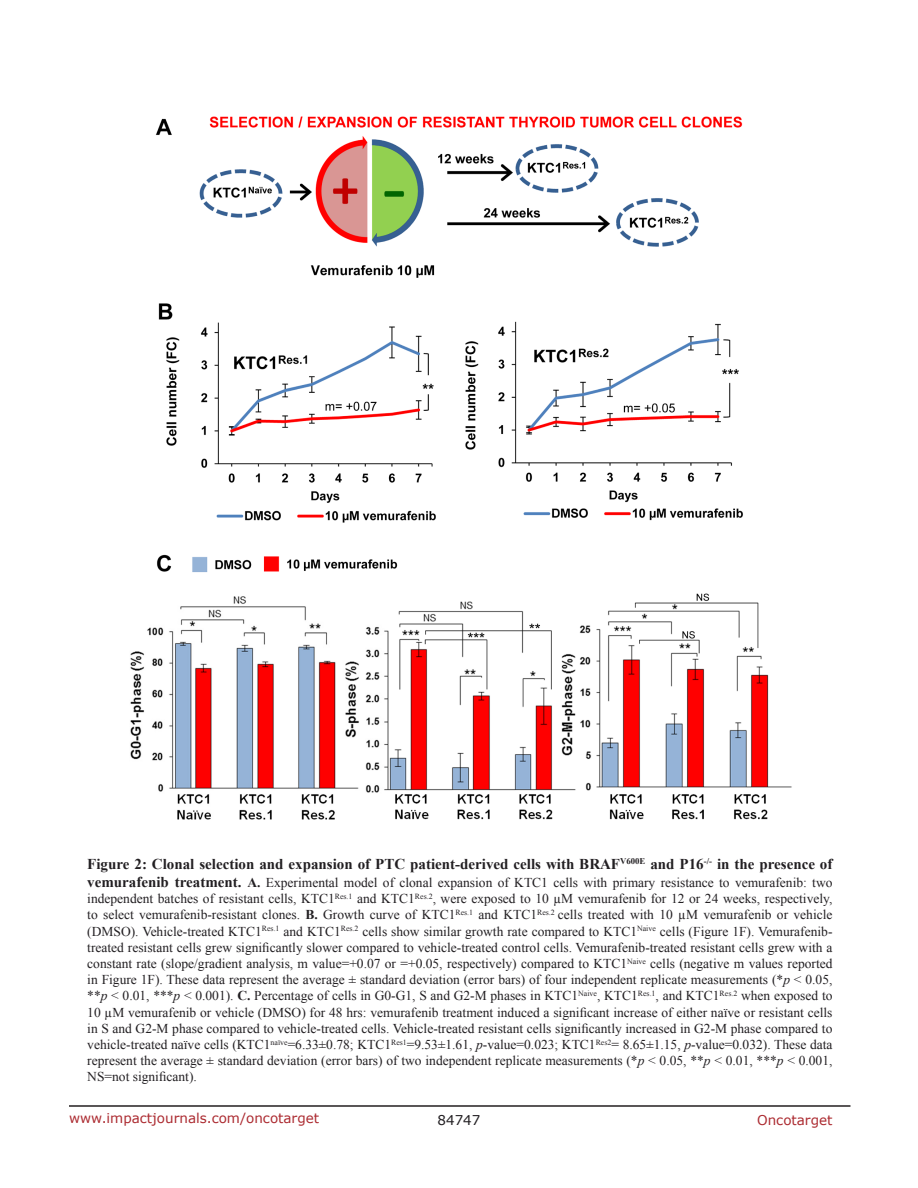
<style>
.page{position:relative;width:918px;height:1188px;background:#fff}
.page>*{position:absolute;margin:0;border:0;box-sizing:border-box;transform-origin:0 0}
.FigureText{font:700 15px "Times New Roman";color:#221f22}
.FigureText-2{font:13.5px/16.2px "Times New Roman";color:#221f22;text-align:justify}
.t1{font:13.5px "Verdana";color:#ac2b31}
.t2{font:13.5px "Verdana";color:#221f22}
.s1{font-weight:700;font-size:15px}
.s2{font-weight:700}
.s3{font-style:italic}
</style>
<div class="page">
<hr style="left:69px;top:1105px;width:781px;height:2px;background:#231f20">
<img style="left:130px;top:116px;width:662px;height:704px">
<p class="FigureText" style="left:87px;top:854px;width:747px">Figure 2: Clonal selection and expansion of PTC patient-derived cells with BRAF<sup>V600E</sup> and P16<sup>-/-</sup> in the presence of</p>
<p class="FigureText-2" style="left:87px;top:874px;width:747px"><span class="s1">vemurafenib treatment.</span> <span class="s2">A.</span> Experimental model of clonal expansion of KTC1 cells with primary resistance to vemurafenib: two independent batches of resistant cells, KTC1<sup>Res.1</sup> and KTC1<sup>Res.2</sup>, were exposed to 10 µM vemurafenib for 12 or 24 weeks, respectively, to select vemurafenib-resistant clones. <span class="s2">B.</span> Growth curve of KTC1<sup>Res.1</sup> and KTC1<sup>Res.2</sup> cells treated with 10 µM vemurafenib or vehicle (DMSO). Vehicle-treated KTC1<sup>Res.1</sup> and KTC1<sup>Res.2</sup> cells show similar growth rate compared to KTC1<sup>Naive</sup> cells (Figure 1F). Vemurafenib&shy;treated resistant cells grew significantly slower compared to vehicle-treated control cells. Vemurafenib-treated resistant cells grew with a constant rate (slope/gradient analysis, m value=+0.07 or =+0.05, respectively) compared to KTC1<sup>Naive</sup> cells (negative m values reported in Figure 1F). These data represent the average ± standard deviation (error bars) of four independent replicate measurements (*<span class="s3">p</span> &lt; 0.05, **<span class="s3">p</span> &lt; 0.01, ***<span class="s3">p</span> &lt; 0.001). <span class="s2">C.</span> Percentage of cells in G0-G1, S and G2-M phases in KTC1<sup>Naive</sup>, KTC1<sup>Res.1</sup>, and KTC1<sup>Res.2</sup> when exposed to 10 µM vemurafenib or vehicle (DMSO) for 48 hrs: vemurafenib treatment induced a significant increase of either naïve or resistant cells in S and G2-M phase compared to vehicle-treated cells. Vehicle-treated resistant cells significantly increased in G2-M phase compared to vehicle-treated naïve cells (KTC1<sup>naïve</sup>=6.33±0.78; KTC1<sup>Res1</sup>=9.53±1.61, <span class="s3">p</span>-value=0.023; KTC1<sup>Res2</sup>= 8.65±1.15, <span class="s3">p</span>-value=0.032). These data represent the average ± standard deviation (error bars) of two independent replicate measurements (*<span class="s3">p</span> &lt; 0.05, **<span class="s3">p</span> &lt; 0.01, ***<span class="s3">p</span> &lt; 0.001, NS=not significant).</p>
<p class="t1" style="left:69px;top:1109px;width:252px">www.impactjournals.com/oncotarget</p>
<p class="t2" style="left:438px;top:1111px;width:44px">84747</p>
<p class="t1" style="left:757px;top:1111px;width:77px">Oncotarget</p>
</div>
